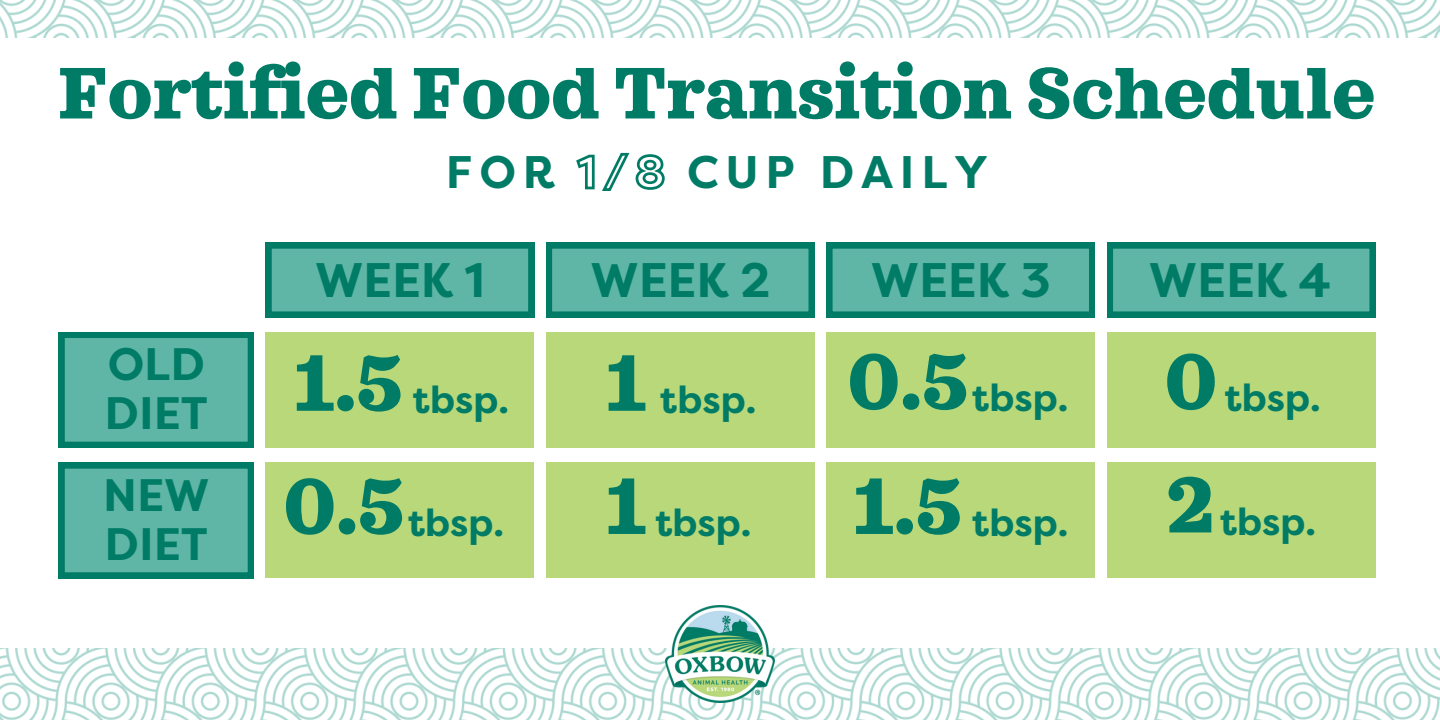
<style>
.page{position:relative;width:1440px;height:720px;background:#fff}
.page>*{position:absolute;margin:0;border:0;box-sizing:border-box;transform-origin:0 0}
.t1{font:800 80.8px "Sagona";color:#007c66}
.t2{font:800 74.4px "Sagona";color:#007c66}
.t3{font:700 48.4px "Filson Pro";color:#007c66}
.t4{font:700 45.6px "Filson Pro";letter-spacing:.15em;color:#007c66}
.t5{font:700 45.4px/49.2px "Filson Pro";color:#007c66}
.t6{font:700 38px "Filson Pro";color:#007c66}
</style>
<div class="page">
<svg style="left:266px;top:243px;width:268px;height:74px;background:#4caa99"></svg>
<svg style="left:546px;top:243px;width:269px;height:74px;background:#4caa99"></svg>
<svg style="left:827px;top:243px;width:268px;height:74px;background:#4caa99"></svg>
<svg style="left:1107px;top:243px;width:268px;height:74px;background:#4caa99"></svg>
<svg style="left:59px;top:332px;width:195px;height:116px;background:#4eac9b"></svg>
<div style="left:266px;top:332px;width:268px;height:116px;background:#b8d87a"></div>
<div style="left:546px;top:332px;width:268px;height:116px;background:#b8d87a"></div>
<div style="left:827px;top:332px;width:268px;height:116px;background:#b8d87a"></div>
<div style="left:1107px;top:332px;width:268px;height:116px;background:#b8d87a"></div>
<svg style="left:59px;top:463px;width:195px;height:115px;background:#4fac9b"></svg>
<div style="left:266px;top:463px;width:268px;height:115px;background:#b8d87a"></div>
<div style="left:546px;top:463px;width:268px;height:115px;background:#b8d87a"></div>
<div style="left:827px;top:463px;width:268px;height:115px;background:#b8d87a"></div>
<div style="left:1107px;top:463px;width:268px;height:115px;background:#b8d87a"></div>
<img style="left:0;top:648px;width:1439px;height:72px">
<img style="left:665px;top:605px;width:110px;height:98px">
<img style="left:0;top:0;width:1439px;height:38px">
<svg style="left:576px;top:152px;width:89px;height:39px"></svg>
<h2 class="t2" style="left:58px;top:62px;width:1319px">Fortified Food Transition Schedule</h2>
<h1 class="t4" style="left:446px;top:144px;width:111px">FOR</h1>
<h1 class="t4" style="left:687px;top:144px;width:302px">CUP DAILY</h1>
<h1 class="t5" style="left:105px;top:340px;width:105px">OLD<br>DIET</h1>
<p class="t5" style="left:103px;top:471px;width:108px">NEW<br>DIET</p>
<h3 class="t3" style="left:315px;top:251px;width:171px">WEEK 1</h3>
<h2 class="t3" style="left:591px;top:251px;width:181px">WEEK 2</h2>
<h2 class="t3" style="left:871px;top:251px;width:181px">WEEK 3</h2>
<h2 class="t3" style="left:1149px;top:251px;width:183px">WEEK 4</h2>
<h1 class="t1" style="left:294px;top:349px;width:110px">1.5</h1>
<p class="t6" style="left:413px;top:377px;width:98px">tbsp.</p>
<h2 class="t1" style="left:283px;top:473px;width:123px">0.5</h2>
<p class="t6" style="left:408px;top:500px;width:98px">tbsp.</p>
<p class="t1" style="left:606px;top:349px;width:42px">1</p>
<p class="t6" style="left:660px;top:377px;width:98px">tbsp.</p>
<p class="t1" style="left:606px;top:473px;width:42px">1</p>
<h2 class="t6" style="left:655px;top:500px;width:98px">tbsp.</h2>
<h1 class="t1" style="left:847px;top:348px;width:123px">0.5</h1>
<p class="t6" style="left:972px;top:375px;width:98px">tbsp.</p>
<h1 class="t1" style="left:854px;top:473px;width:110px">1.5</h1>
<p class="t6" style="left:972px;top:500px;width:98px">tbsp.</p>
<h2 class="t1" style="left:1164px;top:348px;width:55px">0</h2>
<p class="t6" style="left:1225px;top:375px;width:98px">tbsp.</p>
<p class="t1" style="left:1166px;top:471px;width:50px">2</p>
<p class="t6" style="left:1220px;top:498px;width:98px">tbsp.</p>
</div>
